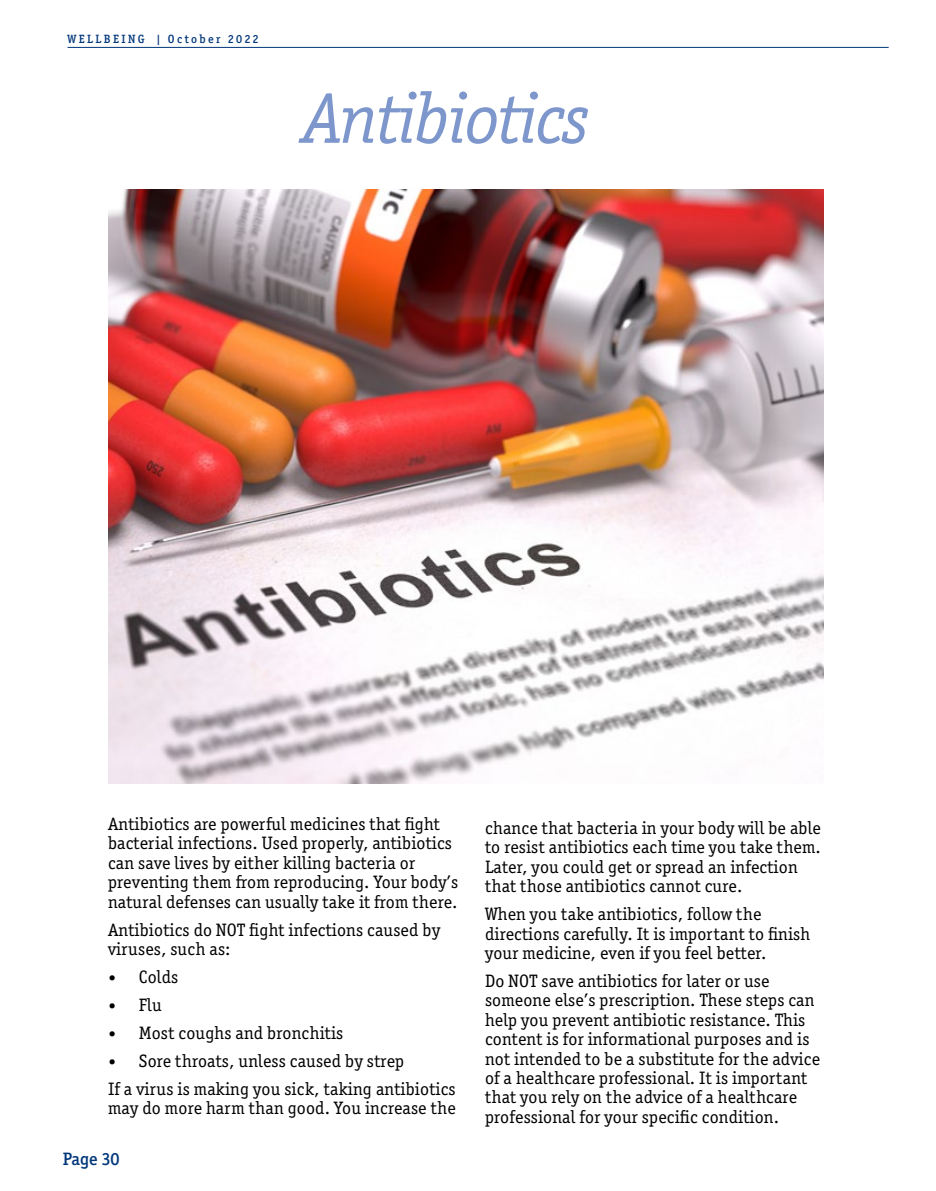
<style>
.page{position:relative;width:936px;height:1191px;background:#fff}
.page>*{position:absolute;margin:0;border:0;box-sizing:border-box;transform-origin:0 0}
.t1{font:italic 72px "Officina Ser ITC Std";letter-spacing:-.02em;color:#7d97cd}
.t2{font:18px/19.4px "Officina Ser ITC Std";letter-spacing:.01em;color:#000}
.t3{font:500 18px "Officina Ser ITC Std";letter-spacing:-.005em;color:#00377b}
.t4{font:500 12px "Officina Ser ITC Std";letter-spacing:.2em;color:#00377b}
.s1{font-family:"Calibri";font-size:16.5px}
</style>
<div class="page">
<hr style="left:68px;top:47px;width:820px;height:1px;background:#00377b">
<img style="left:108px;top:189px;width:716px;height:594px">
<p class="t4" style="left:68px;top:32px;width:192px">WELLBEING | October 2022</p>
<h1 class="t1" style="left:302px;top:78px;width:288px">Antibiotics</h1>
<p class="t2" style="left:108px;top:814px;width:351px">Antibiotics are powerful medicines that fight bacterial infections. Used properly, antibiotics can save lives by either killing bacteria or preventing them from reproducing. Your body’s natural defenses can usually take it from there.</p>
<p class="t2" style="left:108px;top:919px;width:333px">Antibiotics do NOT fight infections caused by viruses, such as:</p>
<p class="t2" style="left:108px;top:967px;width:72px"><span class="s1">•</span> Colds</p>
<p class="t2" style="left:108px;top:995px;width:55px"><span class="s1">•</span> Flu</p>
<p class="t2" style="left:108px;top:1023px;width:237px"><span class="s1">•</span> Most coughs and bronchitis</p>
<p class="t2" style="left:108px;top:1046px;width:349px;line-height:27.9px"><span class="s1">•</span> Sore throats, unless caused by strep<br>If a virus is making you sick, taking antibiotics</p>
<p class="t2" style="left:108px;top:1098px;width:349px">may do more harm than good. You increase the</p>
<p class="t3" style="left:63px;top:1148px;width:58px">Page 30</p>
<p class="t2" style="left:485px;top:818px;width:337px">chance that bacteria in your body will be able to resist antibiotics each time you take them.<br>Later, you could get or spread an infection that those antibiotics cannot cure.</p>
<p class="t2" style="left:485px;top:904px;width:326px">When you take antibiotics, follow the directions carefully. It is important to finish your medicine, even if you feel better.</p>
<p class="t2" style="left:485px;top:971px;width:336px">Do NOT save antibiotics for later or use someone else’s prescription. These steps can help you prevent antibiotic resistance. This content is for informational purposes and is not intended to be a substitute for the advice of a healthcare professional. It is important that you rely on the advice of a healthcare professional for your specific condition.</p>
</div>
